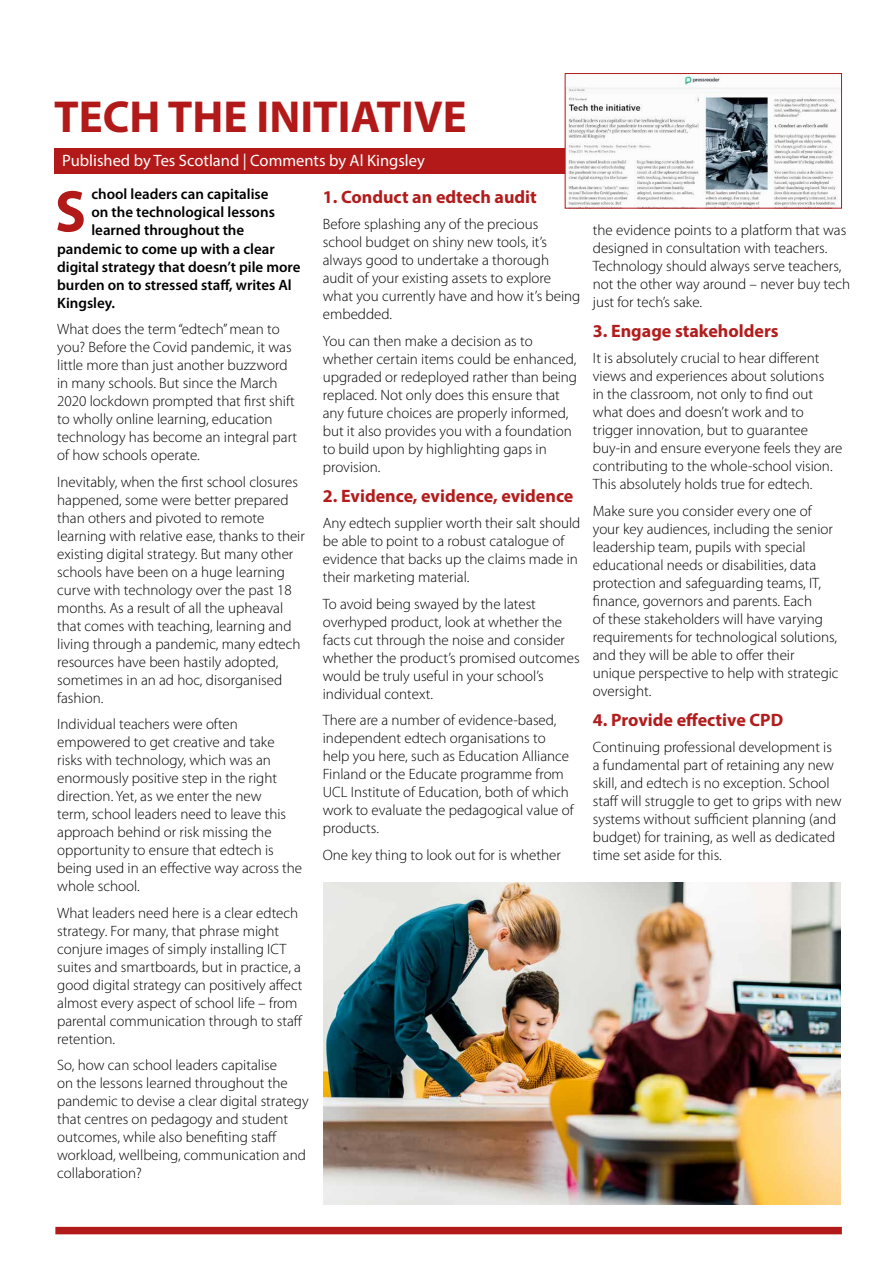
<style>
.page{position:relative;width:893px;height:1263px;background:#fff}
.page>*{position:absolute;margin:0;border:0;box-sizing:border-box;transform-origin:0 0}
.t1{font:700 59.25px "Myriad Pro";color:#b21a1a;scale:.96 1}
.t2{font:700 45px "Myriad Pro";color:#b21a1a}
.t3{font:700 18px "Myriad Pro";color:#b31c1c}
.t4{font:16.5px "Myriad Pro";color:#fff}
.t5{font:300 15px/18px "Myriad Pro";color:#000}
.t6{font:600 15px/18px "Myriad Pro";color:#000}
</style>
<div class="page">
<div style="left:55px;top:1227px;width:787px;height:7px;background:#b21a1a"></div>
<div style="left:54px;top:148px;width:785px;height:25px;background:#b21918"></div>
<img style="left:567px;top:75px;width:273px;height:131px">
<div style="left:565px;top:73px;width:277px;height:135px;border:1px solid #b31c1c"></div>
<img style="left:323px;top:882px;width:517px;height:322px">
<h2 class="t2" style="left:54px;top:88px;width:414px">TECH THE INITIATIVE</h2>
<p class="t4" style="left:62px;top:150px;width:364px">Published by Tes Scotland | Comments by Al Kingsley</p>
<h1 class="t1" style="left:55px;top:173px;width:34px">S</h1>
<p class="t6" style="left:91px;top:185px;width:185px">chool leaders can capitalise on the technological lessons learned throughout the</p>
<p class="t6" style="left:57px;top:239px;width:245px">pandemic to come up with a clear digital strategy that doesn’t pile more burden on to stressed staff, writes Al<br>Kingsley.</p>
<p class="t5" style="left:57px;top:320px;width:241px">What does the term “edtech” mean to you? Before the Covid pandemic, it was little more than just another buzzword in many schools. But since the March 2020 lockdown prompted that first shift to wholly online learning, education technology has become an integral part of how schools operate.</p>
<p class="t5" style="left:57px;top:473px;width:249px">Inevitably, when the first school closures happened, some were better prepared than others and pivoted to remote learning with relative ease, thanks to their existing digital strategy. But many other schools have been on a huge learning curve with technology over the past 18 months. As a result of all the upheaval that comes with teaching, learning and living through a pandemic, many edtech resources have been hastily adopted, sometimes in an ad hoc, disorganised fashion.</p>
<p class="t5" style="left:57px;top:715px;width:246px">Individual teachers were often empowered to get creative and take risks with technology, which was an enormously positive step in the right direction. Yet, as we enter the new<br>term, school leaders need to leave this approach behind or risk missing the opportunity to ensure that edtech is being used in an effective way across the whole school.</p>
<p class="t5" style="left:57px;top:904px;width:247px">What leaders need here is a clear edtech strategy. For many, that phrase might conjure images of simply installing ICT suites and smartboards, but in practice, a good digital strategy can positively affect almost every aspect of school life – from parental communication through to staff retention.</p>
<p class="t5" style="left:57px;top:1056px;width:253px">So, how can school leaders capitalise<br>on the lessons learned throughout the pandemic to devise a clear digital strategy that centres on pedagogy and student outcomes, while also benefiting staff workload, wellbeing, communication and collaboration?</p>
<p class="t3" style="left:323px;top:185px;width:215px">1. Conduct an edtech audit</p>
<p class="t5" style="left:323px;top:215px;width:259px">Before splashing any of the precious school budget on shiny new tools, it’s always good to undertake a thorough audit of your existing assets to explore what you currently have and how it’s being embedded.</p>
<p class="t5" style="left:323px;top:332px;width:256px">You can then make a decision as to whether certain items could be enhanced, upgraded or redeployed rather than being replaced. Not only does this ensure that any future choices are properly informed, but it also provides you with a foundation to build upon by highlighting gaps in provision.</p>
<p class="t3" style="left:323px;top:484px;width:252px">2. Evidence, evidence, evidence</p>
<p class="t5" style="left:323px;top:515px;width:259px">Any edtech supplier worth their salt should be able to point to a robust catalogue of evidence that backs up the claims made in their marketing material.</p>
<p class="t5" style="left:323px;top:595px;width:258px">To avoid being swayed by the latest overhyped product, look at whether the facts cut through the noise and consider whether the product’s promised outcomes would be truly useful in your school’s individual context.</p>
<p class="t5" style="left:323px;top:712px;width:252px">There are a number of evidence-based, independent edtech organisations to help you here, such as Education Alliance Finland or the Educate programme from UCL Institute of Education, both of which work to evaluate the pedagogical value of products.</p>
<p class="t5" style="left:323px;top:846px;width:240px">One key thing to look out for is whether</p>
<p class="t5" style="left:593px;top:221px;width:259px">the evidence points to a platform that was designed in consultation with teachers.<br>Technology should always serve teachers, not the other way around – never buy tech just for tech’s sake.</p>
<p class="t3" style="left:593px;top:319px;width:187px">3. Engage stakeholders</p>
<p class="t5" style="left:593px;top:349px;width:251px">It is absolutely crucial to hear different views and experiences about solutions<br>in the classroom, not only to find out what does and doesn’t work and to trigger innovation, but to guarantee buy-in and ensure everyone feels they are contributing to the whole-school vision.<br>This absolutely holds true for edtech.</p>
<p class="t5" style="left:593px;top:502px;width:247px">Make sure you consider every one of your key audiences, including the senior leadership team, pupils with special educational needs or disabilities, data protection and safeguarding teams, IT, finance, governors and parents. Each<br>of these stakeholders will have varying requirements for technological solutions, and they will be able to offer their unique perspective to help with strategic oversight.</p>
<p class="t3" style="left:593px;top:708px;width:192px">4. Provide effective CPD</p>
<p class="t5" style="left:593px;top:738px;width:250px">Continuing professional development is a fundamental part of retaining any new skill, and edtech is no exception. School staff will struggle to get to grips with new systems without sufficient planning (and budget) for training, as well as dedicated time set aside for this.</p>
</div>
